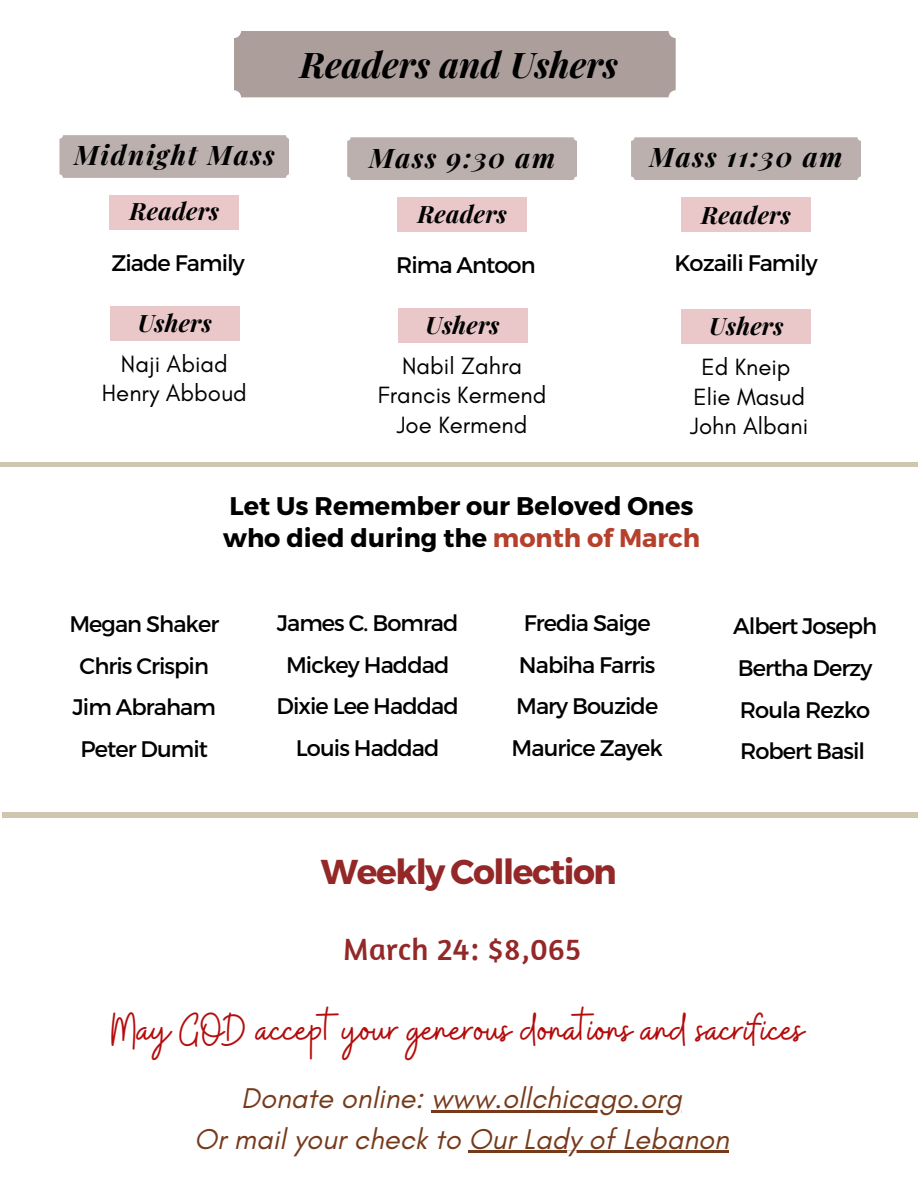
<style>
.page{position:relative;width:918px;height:1188px;background:#fff}
.page>*{position:absolute;margin:0;border:0;box-sizing:border-box;transform-origin:0 0}
.t1{font:46.65px "Buffalo";color:#b40c0c}
.t2{font:italic 700 35.4px "Playfair Display";color:#000}
.t3{font:700 34.5px "Montserrat";letter-spacing:-.04em;color:#942727}
.t4{font:31.5px "Amaranth";letter-spacing:.01em;color:#942727}
.t5{font:italic 29.1px/40.5px "Glacial Indifference";color:#763a1b;text-align:center}
.t6{font:italic 700 27px "Playfair Display";letter-spacing:.06em;color:#010101}
.t7{font:700 25.5px/31.5px "Montserrat";color:#000}
.t8{font:24px/29.2px "Glacial Indifference";color:#010101;text-align:center}
.t9{font:italic 700 24px "Playfair Display";letter-spacing:.01em;color:#010101}
.t10{font:22.5px/41.7px "Montserrat";letter-spacing:-.04em;color:#000;text-align:center}
.s1{color:#b5402b}
</style>
<div class="page">
<div style="left:0;top:462px;width:918px;height:5px;background:#cfc6b0"></div>
<div style="left:234px;top:31px;width:442px;height:66px;background:#ab9e9b;border-radius:7px"></div>
<div style="left:110px;top:195px;width:129px;height:34px;background:#eac8c9"></div>
<div style="left:59px;top:135px;width:230px;height:43px;background:#bbb0ae;border-radius:3px"></div>
<div style="left:681px;top:197px;width:130px;height:34px;background:#eac8c9"></div>
<div style="left:631px;top:137px;width:230px;height:43px;background:#bbb0ae;border-radius:3px"></div>
<div style="left:682px;top:309px;width:129px;height:35px;background:#eac8c9"></div>
<hr style="left:3px;top:813px;width:915px;height:4px;background:#cfc6b0">
<hr style="left:431px;top:1110px;width:251px;height:3px;background:#763a1b">
<hr style="left:469px;top:1151px;width:260px;height:2px;background:#763a1b">
<div style="left:110px;top:306px;width:129px;height:35px;background:#eac8c9"></div>
<div style="left:398px;top:197px;width:129px;height:35px;background:#eac8c9"></div>
<div style="left:347px;top:137px;width:230px;height:43px;background:#bbb0ae;border-radius:3px"></div>
<div style="left:398px;top:308px;width:129px;height:35px;background:#eac8c9"></div>
<h2 class="t2" style="left:300px;top:40px;width:320px">Readers and Ushers</h2>
<p class="t6" style="left:74px;top:136px;width:202px">Midnight Mass</p>
<p class="t9" style="left:130px;top:194px;width:91px">Readers</p>
<p class="t6" style="left:369px;top:138px;width:188px">Mass 9:30 am</p>
<p class="t9" style="left:417px;top:197px;width:91px">Readers</p>
<p class="t6" style="left:649px;top:138px;width:195px">Mass 11:30 am</p>
<p class="t9" style="left:701px;top:198px;width:91px">Readers</p>
<p class="t10" style="left:111px;top:241px;width:135px">Ziade Family</p>
<p class="t10" style="left:674px;top:241px;width:145px">Kozaili Family</p>
<p class="t10" style="left:396px;top:243px;width:141px">Rima Antoon</p>
<p class="t9" style="left:138px;top:306px;width:76px">Ushers</p>
<p class="t8" style="left:102px;top:349px;width:147px">Naji Abiad<br>Henry Abboud</p>
<p class="t9" style="left:425px;top:308px;width:76px">Ushers</p>
<p class="t8" style="left:378px;top:351px;width:170px">Nabil Zahra<br>Francis Kermend<br>Joe Kermend</p>
<p class="t9" style="left:709px;top:309px;width:76px">Ushers</p>
<p class="t8" style="left:690px;top:352px;width:120px">Ed Kneip<br>Elie Masud<br>John Albani</p>
<p class="t7" style="left:223px;top:489px;width:478px">Let Us Remember our Beloved Ones who died during the <span class="s1">month of March</span></p>
<p class="t10" style="left:69px;top:602px;width:151px">Megan Shaker<br>Chris Crispin<br>Jim Abraham<br>Peter Dumit</p>
<p class="t10" style="left:512px;top:601px;width:153px">Fredia Saige<br>Nabiha Farris<br>Mary Bouzide<br>Maurice Zayek</p>
<p class="t10" style="left:277px;top:601px;width:184px">James C. Bomrad<br>Mickey Haddad<br>Dixie Lee Haddad<br>Louis Haddad</p>
<p class="t10" style="left:733px;top:604px;width:145px;text-align:left">Albert Joseph<br>Bertha Derzy<br>Roula Rezko<br>Robert Basil</p>
<h3 class="t3" style="left:321px;top:850px;width:298px">Weekly Collection</h3>
<h3 class="t4" style="left:343px;top:929px;width:239px">March 24: $8,065</h3>
<h1 class="t1" style="left:111px;top:1000px;width:694px">May GOD accept your generous donations and sacrifices</h1>
<p class="t5" style="left:194px;top:1078px;width:537px">Donate online: www.ollchicago.org<br>Or mail your check to Our Lady of Lebanon</p>
</div>
